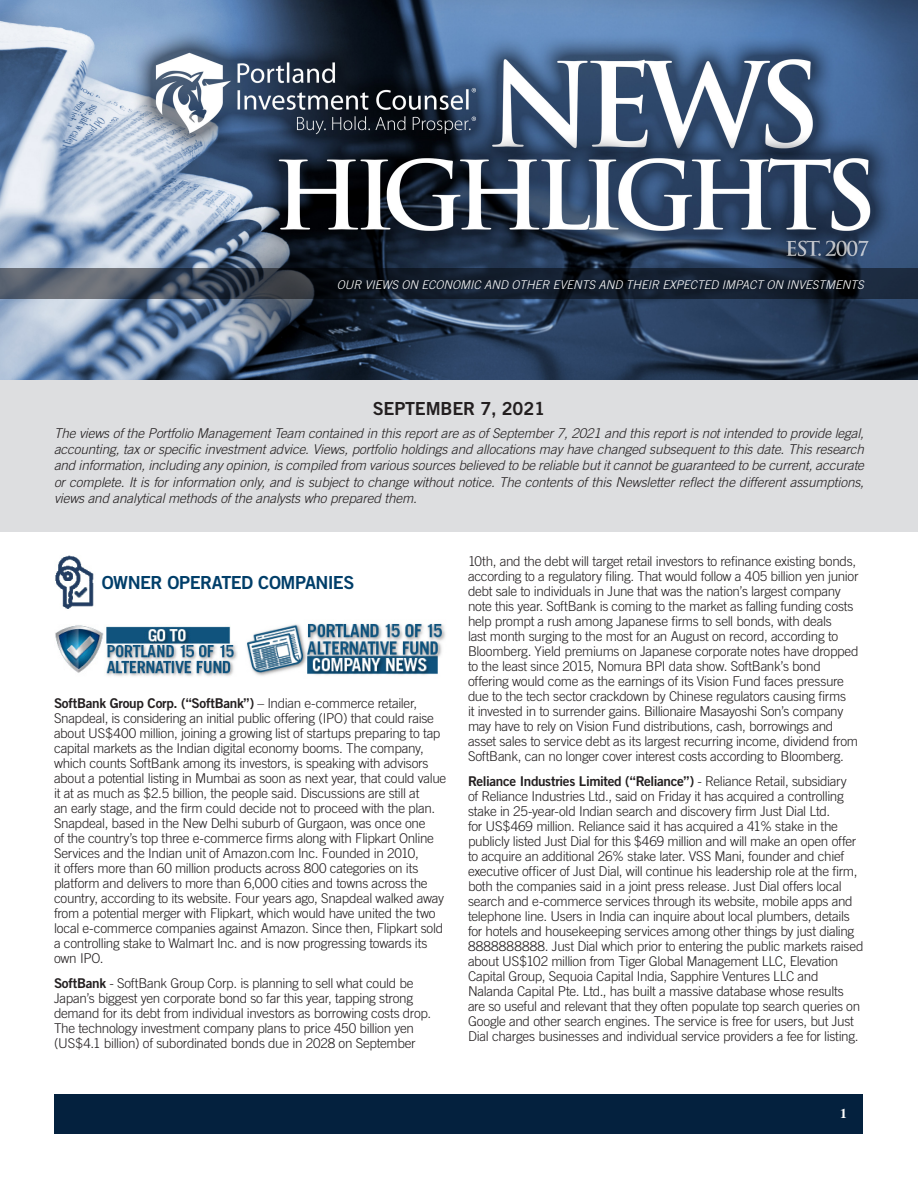
<style>
.page{position:relative;width:918px;height:1188px;background:#fff}
.page>*{position:absolute;margin:0;border:0;box-sizing:border-box;transform-origin:0 0}
.Article_-_Body{font:18px "Trade Gothic Bold Two";letter-spacing:-.035em;color:#003e69}
.t1{font:18px "Trade Gothic Bold Two";letter-spacing:-.01em;color:#231f20}
.Article_-_Body-2{font:300 13.5px/15px "Trade Gothic";letter-spacing:-.02em;color:#231f20}
.t2{font:italic 300 13.5px/16.2px "Trade Gothic";letter-spacing:-.01em;color:#231f20;text-align:justify}
.t3{font:700 13.5px "Times";color:#fff}
.t4{font:italic 300 12px "Trade Gothic";color:#fff}
.s1{font-family:"Trade Gothic Bold Two";font-weight:400}
</style>
<div class="page">
<div style="left:55px;top:1094px;width:808px;height:39px;background:#04213e"></div>
<img style="left:0;top:0;width:918px;height:380px">
<svg style="left:0;top:268px;width:918px;height:31px;background:#232c39"></svg>
<img style="left:55px;top:555px;width:39px;height:54px">
<div style="left:0;top:380px;width:918px;height:151px;background:#dddee0"></div>
<img style="left:246px;top:623px;width:200px;height:53px">
<img style="left:55px;top:625px;width:182px;height:51px">
<p class="t4" style="left:337px;top:277px;width:529px">OUR VIEWS ON ECONOMIC AND OTHER EVENTS AND THEIR EXPECTED IMPACT ON INVESTMENTS</p>
<p class="t1" style="left:373px;top:397px;width:174px">SEPTEMBER 7, 2021</p>
<p class="t2" style="left:54px;top:425px;width:812px">The views of the Portfolio Management Team contained in this report are as of September 7, 2021 and this report is not intended to provide legal, accounting, tax or specific investment advice. Views, portfolio holdings and allocations may have changed subsequent to this date. This research and information, including any opinion, is compiled from various sources believed to be reliable but it cannot be guaranteed to be current, accurate or complete. It is for information only, and is subject to change without notice. The contents of this Newsletter reflect the different assumptions, views and analytical methods of the analysts who prepared them.</p>
<p class="Article_-_Body" style="left:102px;top:572px;width:254px">OWNER OPERATED COMPANIES</p>
<p class="Article_-_Body-2" style="left:54px;top:696px;width:394px"><span class="s1">SoftBank Group Corp. (“SoftBank”)</span> – Indian e-commerce retailer, Snapdeal, is considering an initial public offering (IPO) that could raise about US$400 million, joining a growing list of startups preparing to tap capital markets as the Indian digital economy booms. The company, which counts SoftBank among its investors, is speaking with advisors about a potential listing in Mumbai as soon as next year, that could value it at as much as $2.5 billion, the people said. Discussions are still at<br>an early stage, and the firm could decide not to proceed with the plan.<br>Snapdeal, based in the New Delhi suburb of Gurgaon, was once one<br>of the country’s top three e-commerce firms along with Flipkart Online Services and the Indian unit of Amazon.com Inc. Founded in 2010,<br>it offers more than 60 million products across 800 categories on its platform and delivers to more than 6,000 cities and towns across the country, according to its website. Four years ago, Snapdeal walked away from a potential merger with Flipkart, which would have united the two local e-commerce companies against Amazon. Since then, Flipkart sold a controlling stake to Walmart Inc. and is now progressing towards its own IPO.</p>
<p class="Article_-_Body-2" style="left:54px;top:975px;width:379px"><span class="s1">SoftBank</span> - SoftBank Group Corp. is planning to sell what could be Japan’s biggest yen corporate bond so far this year, tapping strong demand for its debt from individual investors as borrowing costs drop.<br>The technology investment company plans to price 450 billion yen (US$4.1 billion) of subordinated bonds due in 2028 on September</p>
<p class="Article_-_Body-2" style="left:468px;top:553px;width:392px">10th, and the debt will target retail investors to refinance existing bonds, according to a regulatory filing. That would follow a 405 billion yen junior debt sale to individuals in June that was the nation’s largest company note this year. SoftBank is coming to the market as falling funding costs help prompt a rush among Japanese firms to sell bonds, with deals<br>last month surging to the most for an August on record, according to Bloomberg. Yield premiums on Japanese corporate notes have dropped to the least since 2015, Nomura BPI data show. SoftBank’s bond offering would come as the earnings of its Vision Fund faces pressure due to the tech sector crackdown by Chinese regulators causing firms<br>it invested in to surrender gains. Billionaire Masayoshi Son’s company may have to rely on Vision Fund distributions, cash, borrowings and asset sales to service debt as its largest recurring income, dividend from SoftBank, can no longer cover interest costs according to Bloomberg.</p>
<p class="Article_-_Body-2" style="left:468px;top:773px;width:397px"><span class="s1">Reliance Industries Limited (“Reliance”)</span> - Reliance Retail, subsidiary<br>of Reliance Industries Ltd., said on Friday it has acquired a controlling stake in 25-year-old Indian search and discovery firm Just Dial Ltd.<br>for US$469 million. Reliance said it has acquired a 41% stake in the publicly listed Just Dial for this $469 million and will make an open offer to acquire an additional 26% stake later. VSS Mani, founder and chief executive officer of Just Dial, will continue his leadership role at the firm, both the companies said in a joint press release. Just Dial offers local search and e-commerce services through its website, mobile apps and telephone line. Users in India can inquire about local plumbers, details for hotels and housekeeping services among other things by just dialing 8888888888. Just Dial which prior to entering the public markets raised about US$102 million from Tiger Global Management LLC, Elevation Capital Group, Sequoia Capital India, Sapphire Ventures LLC and Nalanda Capital Pte. Ltd., has built a massive database whose results are so useful and relevant that they often populate top search queries on Google and other search engines. The service is free for users, but Just Dial charges businesses and individual service providers a fee for listing.</p>
<p class="t3" style="left:840px;top:1100px;width:8px">1</p>
</div>
